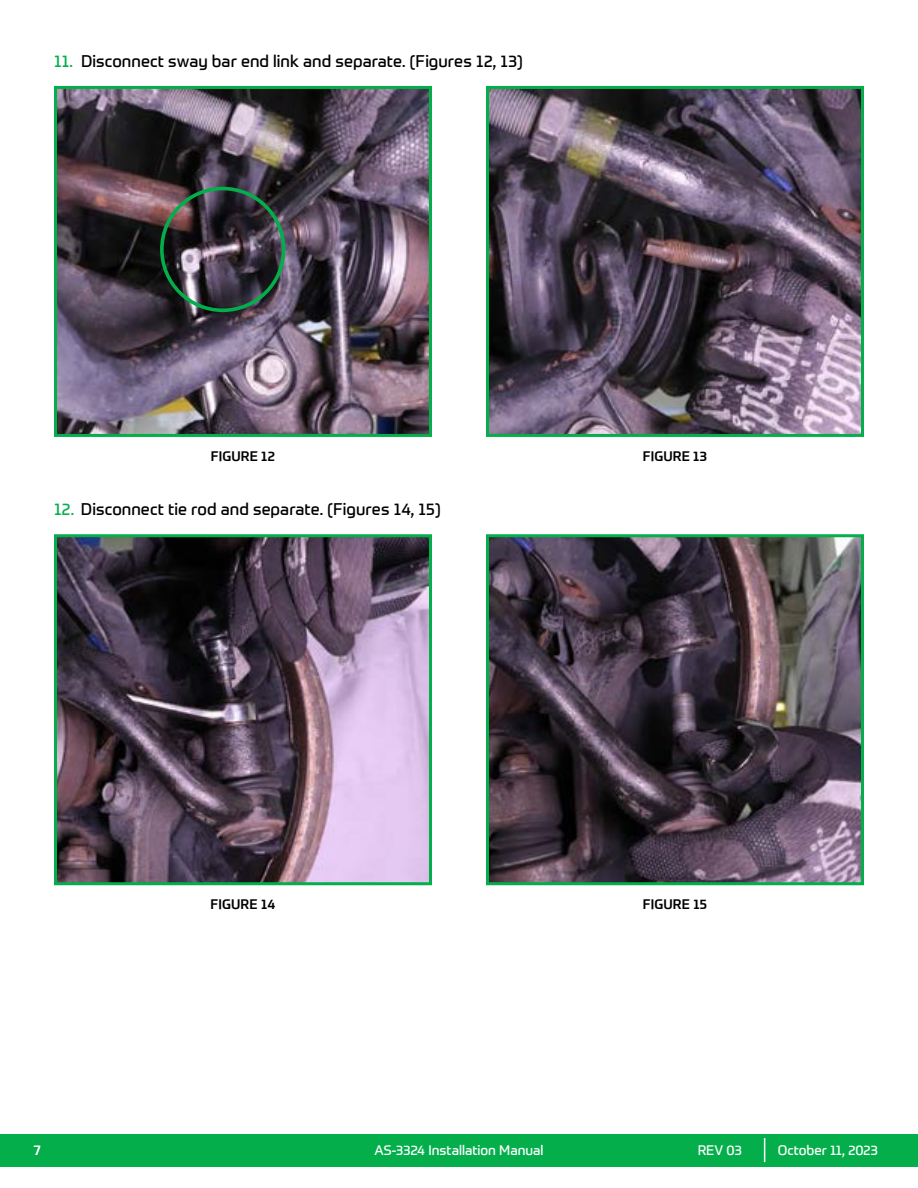
<style>
.page{position:relative;width:918px;height:1188px;background:#fff}
.page>*{position:absolute;margin:0;border:0;box-sizing:border-box;transform-origin:0 0}
.t1{font:16.5px "Prometo";letter-spacing:.005em;color:#000}
.t2{font:13.5px "Prometo";color:#fff}
.t3{font:500 13.5px "Prometo";letter-spacing:.015em;color:#000}
.s1{color:#04af4b}
</style>
<div class="page">
<div style="left:0;top:1134px;width:918px;height:32px;background:#04af4b"></div>
<svg style="left:764px;top:1138px;width:1px;height:24px"></svg>
<img style="left:58px;top:90px;width:370px;height:343px">
<div style="left:160px;top:187px;width:125px;height:125px;border:4px solid #04af4b;border-radius:50%"></div>
<div style="left:54px;top:86px;width:378px;height:351px;border:3px solid #04af4b"></div>
<img style="left:490px;top:90px;width:370px;height:343px">
<div style="left:486px;top:86px;width:378px;height:351px;border:3px solid #04af4b"></div>
<img style="left:58px;top:538px;width:370px;height:343px">
<div style="left:54px;top:534px;width:378px;height:351px;border:3px solid #04af4b"></div>
<img style="left:490px;top:538px;width:370px;height:343px">
<div style="left:486px;top:534px;width:378px;height:351px;border:3px solid #04af4b"></div>
<p class="t1" style="left:54px;top:51px;width:471px"><span class="s1">11.</span> Disconnect sway bar end link and separate. (Figures 12, 13)</p>
<p class="t3" style="left:211px;top:448px;width:66px">FIGURE 12</p>
<p class="t3" style="left:643px;top:448px;width:66px">FIGURE 13</p>
<p class="t1" style="left:54px;top:499px;width:388px"><span class="s1">12.</span> Disconnect tie rod and separate. (Figures 14, 15)</p>
<p class="t3" style="left:211px;top:896px;width:66px">FIGURE 14</p>
<p class="t3" style="left:643px;top:896px;width:66px">FIGURE 15</p>
<p class="t2" style="left:34px;top:1142px;width:9px">7</p>
<p class="t2" style="left:374px;top:1142px;width:171px">AS-3324 Installation Manual</p>
<p class="t2" style="left:698px;top:1142px;width:46px">REV 03</p>
<p class="t2" style="left:778px;top:1142px;width:102px">October 11, 2023</p>
</div>
